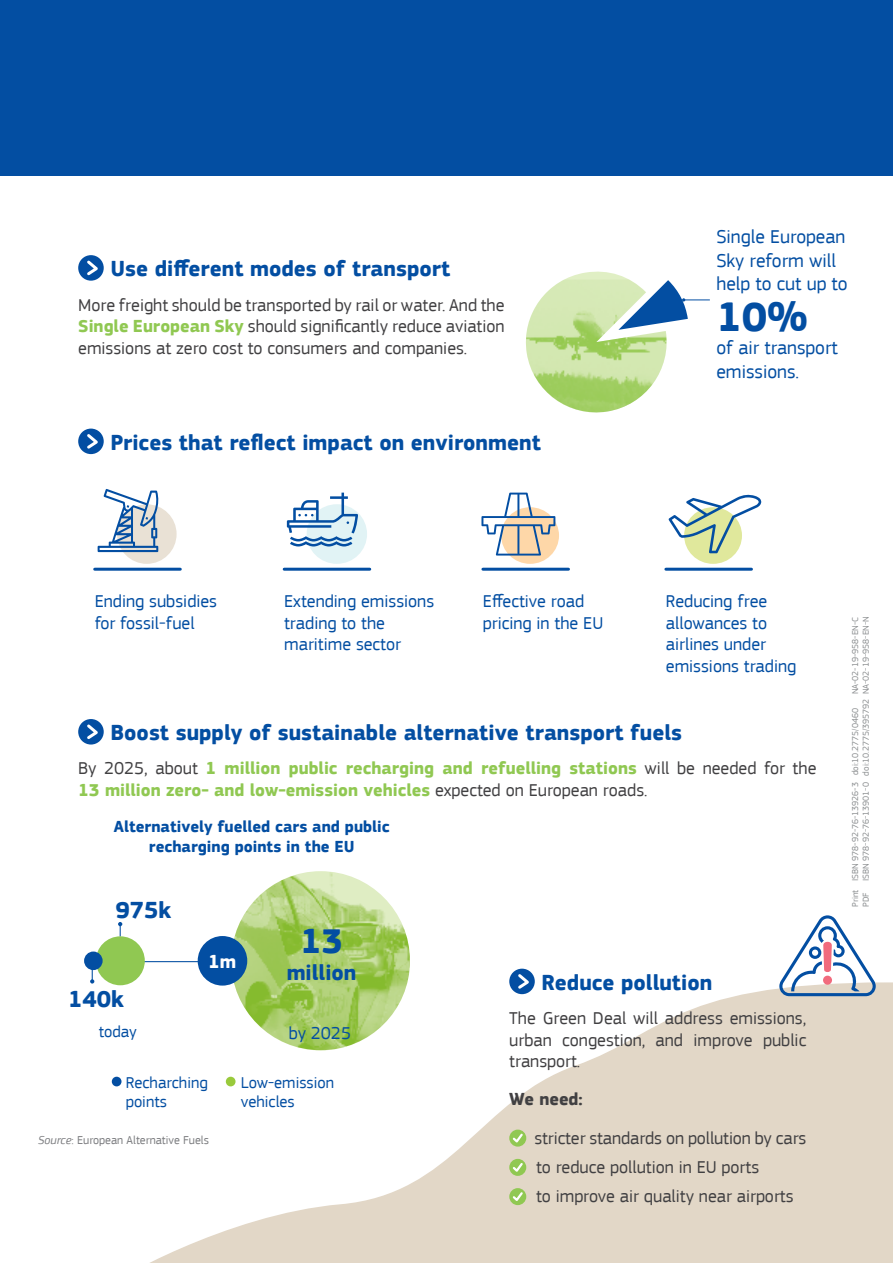
<style>
.page{position:relative;width:893px;height:1263px;background:#fff}
.page>*{position:absolute;margin:0;border:0;box-sizing:border-box;transform-origin:0 0}
.t1{font:700 42.45px "EC Square Sans Pro";color:#034ea2}
.t2{font:700 36px "EC Square Sans Pro";color:#034ea2}
.t3{font:700 24px "EC Square Sans Pro";color:#034ea2}
.t4{font:700 22.5px "EC Square Sans Pro";color:#034ea2}
.t5{font:19.5px/23.4px "EC Square Sans Pro";color:#034ea2}
.t6{font:700 19.5px "EC Square Sans Pro";color:#fff}
.t7{font:18px/21.6px "EC Square Sans Pro";color:#414042;text-align:justify}
.t8{font:18px/21.6px "EC Square Sans Pro";color:#034ea2}
.t9{font:700 18px/21.6px "EC Square Sans Pro";color:#90c852}
.t10{font:700 18px "EC Square Sans Pro";color:#414042}
.t11{font:700 16.5px/19.8px "EC Square Sans Pro";color:#034ea2;text-align:center}
.t12{font:16.5px/19.8px "EC Square Sans Pro";color:#034ea2}
.t13{font:12px "EC Square Sans Pro";color:#7b7c7f}
.t14{font:9px "EC Square Sans Pro";color:#8b8e90}
.s1{font-weight:700;color:#90c852}
.s2{font-weight:400;color:#414042}
.s3{font-style:italic}
</style>
<div class="page">
<svg style="left:105px;top:976px;width:788px;height:287px;fill:#e2d7c7"></svg>
<svg style="left:779px;top:915px;width:97px;height:81px"></svg>
<div style="left:823px;top:976px;width:9px;height:9px;background:#f16b7d;border-radius:50%"></div>
<div style="left:0;top:0;width:893px;height:176px;background:#034ea2"></div>
<svg style="left:78px;top:255px;width:26px;height:26px"></svg>
<svg style="left:84px;top:258px;width:17px;height:20px"></svg>
<div style="left:78px;top:429px;width:26px;height:25px;background:#034ea2;border-radius:50%"></div>
<svg style="left:87px;top:431px;width:14px;height:20px"></svg>
<div style="left:78px;top:719px;width:26px;height:25px;background:#034ea2;border-radius:50%"></div>
<svg style="left:87px;top:722px;width:14px;height:20px"></svg>
<svg style="left:526px;top:271px;width:184px;height:142px"></svg>
<svg style="left:118px;top:922px;width:4px;height:14px"></svg>
<hr style="left:121px;top:961px;width:265px;height:1px;background:#034ea2">
<div style="left:96px;top:936px;width:49px;height:49px;background:#90c852;border-radius:50%"></div>
<div style="left:84px;top:951px;width:19px;height:19px;background:#034ea2;border-radius:50%"></div>
<svg style="left:231px;top:871px;width:179px;height:179px;background:#acce6f"></svg>
<div style="left:198px;top:936px;width:49px;height:49px;background:#034ea2;border-radius:50%"></div>
<svg style="left:90px;top:969px;width:4px;height:14px"></svg>
<div style="left:112px;top:1077px;width:10px;height:9px;background:#034ea2;border-radius:50%"></div>
<div style="left:226px;top:1077px;width:10px;height:9px;background:#99ca3c;border-radius:50%"></div>
<div style="left:509px;top:969px;width:26px;height:25px;background:#034ea2;border-radius:50%"></div>
<svg style="left:518px;top:971px;width:14px;height:20px"></svg>
<svg style="left:509px;top:1129px;width:17px;height:17px"></svg>
<svg style="left:511px;top:1131px;width:14px;height:14px"></svg>
<div style="left:509px;top:1159px;width:17px;height:17px;background:#90c852;border-radius:50%"></div>
<svg style="left:511px;top:1161px;width:14px;height:13px"></svg>
<div style="left:509px;top:1188px;width:17px;height:17px;background:#90c852;border-radius:50%"></div>
<svg style="left:511px;top:1190px;width:14px;height:13px"></svg>
<hr style="left:284px;top:568px;width:86px;height:3px;background:#034ea2">
<div style="left:307px;top:504px;width:60px;height:60px;background:#e1f3f5;border-radius:50%"></div>
<svg style="left:287px;top:493px;width:71px;height:53px"></svg>
<hr style="left:95px;top:568px;width:85px;height:3px;background:#034ea2">
<div style="left:117px;top:504px;width:60px;height:60px;background:#e9e1d5;border-radius:50%"></div>
<svg style="left:98px;top:489px;width:61px;height:63px"></svg>
<hr style="left:483px;top:568px;width:85px;height:3px;background:#034ea2">
<svg style="left:501px;top:507px;width:58px;height:57px"></svg>
<svg style="left:481px;top:493px;width:74px;height:62px"></svg>
<hr style="left:666px;top:568px;width:85px;height:3px;background:#034ea2">
<div style="left:684px;top:507px;width:58px;height:57px;background:#e0e89c;border-radius:50%"></div>
<svg style="left:668px;top:494px;width:93px;height:59px"></svg>
<p class="t4" style="left:110px;top:255px;width:341px">Use different modes of transport</p>
<p class="t7" style="left:78px;top:294px;width:428px">More freight should be transported by rail or water. And the <span class="s1">Single European Sky</span> should significantly reduce aviation emissions at zero cost to consumers and companies.</p>
<p class="t4" style="left:110px;top:429px;width:432px">Prices that reflect impact on environment</p>
<p class="t5" style="left:716px;top:225px;width:133px">Single European<br>Sky reform will help to cut up to</p>
<h1 class="t1" style="left:716px;top:291px;width:93px">10%</h1>
<p class="t5" style="left:716px;top:336px;width:123px">of air transport emissions.</p>
<p class="t8" style="left:95px;top:591px;width:124px">Ending subsidies for fossil-fuel</p>
<p class="t8" style="left:483px;top:591px;width:122px">Effective road pricing in the EU</p>
<p class="t8" style="left:666px;top:591px;width:132px">Reducing free allowances to airlines under emissions trading</p>
<p class="t8" style="left:284px;top:591px;width:152px">Extending emissions trading to the maritime sector</p>
<p class="t4" style="left:110px;top:719px;width:573px">Boost supply of sustainable alternative transport fuels</p>
<p class="t9" style="left:78px;top:758px;width:740px"><span class="s2">By 2025, about</span> 1 million public recharging and refuelling stations <span class="s2">will be needed for the<br></span>13 million zero- and low-emission vehicles <span class="s2">expected on European roads.</span></p>
<p class="t11" style="left:114px;top:817px;width:277px">Alternatively fuelled cars and public recharging points in the EU</p>
<h3 class="t3" style="left:115px;top:895px;width:57px">975k</h3>
<h3 class="t3" style="left:68px;top:984px;width:57px">140k</h3>
<p class="t12" style="left:99px;top:1022px;width:40px">today</p>
<p class="t6" style="left:208px;top:950px;width:30px">1m</p>
<h2 class="t2" style="left:300px;top:919px;width:44px">13</h2>
<p class="t4" style="left:287px;top:959px;width:71px">million</p>
<p class="t8" style="left:289px;top:1022px;width:64px">by 2025</p>
<p class="t12" style="left:126px;top:1072px;width:84px">Recharching points</p>
<p class="t12" style="left:241px;top:1072px;width:95px">Low-emission vehicles</p>
<p class="t13" style="left:38px;top:1133px;width:172px"><span class="s3">Source</span>: European Alternative Fuels</p>
<p class="t4" style="left:541px;top:969px;width:172px">Reduce pollution</p>
<p class="t7" style="left:509px;top:1007px;width:299px">The Green Deal will address emissions, urban congestion, and improve public transport.</p>
<p class="t10" style="left:509px;top:1088px;width:75px">We need:</p>
<p class="t7" style="left:534px;top:1123px;width:273px;line-height:29.2px;text-align:left">stricter standards on pollution by cars to reduce pollution in EU ports<br>to improve air quality near airports</p>
<p class="t14" style="left:861px;top:881px;width:266px;rotate:-90deg">ISBN 978-92-76-13901-0 doi:10.2775/395792 NA-02-19-958-EN-N</p>
<p class="t14" style="left:850px;top:694px;width:79px;rotate:-90deg">NA-02-19-958-EN-C</p>
<p class="t14" style="left:850px;top:907px;width:200px;rotate:-90deg">Print ISBN 978-92-76-13926-3 doi:10.2775/0460</p>
<p class="t14" style="left:861px;top:907px;width:16px;rotate:-90deg">PDF</p>
</div>
